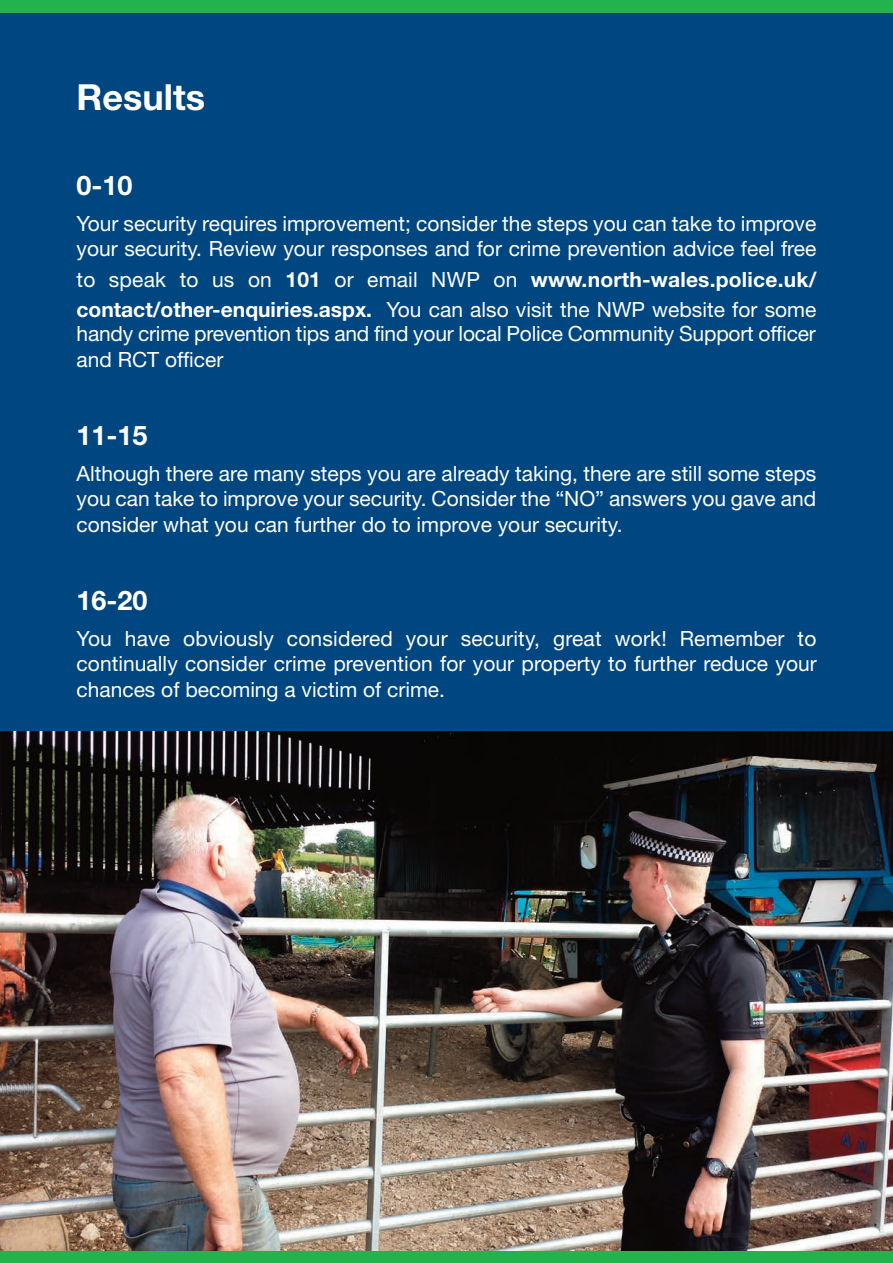
<style>
.page{position:relative;width:893px;height:1263px;background:#fff}
.page>*{position:absolute;margin:0;border:0;box-sizing:border-box;transform-origin:0 0}
.t1{font:700 36px "Helvetica Neue";color:#fff}
.t2{font:700 27px "Helvetica Neue";color:#fff}
.t3{font:21px/25.2px "Helvetica Neue";color:#fff}
.s1{font-weight:700}
</style>
<div class="page">
<img style="left:0;top:731px;width:893px;height:520px">
<div style="left:0;top:0;width:893px;height:731px;background:#004680"></div>
<div style="left:0;top:0;width:893px;height:13px;background:#23b24b"></div>
<div style="left:0;top:1251px;width:893px;height:12px;background:#23b24b"></div>
<h1 class="t1" style="left:77px;top:65px;width:130px">Results</h1>
<p class="t2" style="left:77px;top:161px;width:58px">0-10</p>
<p class="t3" style="left:77px;top:213px;width:741px">Your security requires improvement; consider the steps you can take to improve your security. Review your responses and for crime prevention advice feel free</p>
<p class="t3" style="left:77px;top:266px;width:741px;line-height:30px">to speak to us on <span class="s1">101</span> or email NWP on <span class="s1">www.north-wales.police.uk/ contact/other-enquiries.aspx.</span> You can also visit the NWP website for some</p>
<p class="t3" style="left:77px;top:323px;width:741px">handy crime prevention tips and find your local Police Community Support officer and RCT officer</p>
<p class="t2" style="left:77px;top:411px;width:73px">11-15</p>
<p class="t3" style="left:77px;top:463px;width:741px;text-align:justify">Although there are many steps you are already taking, there are still some steps you can take to improve your security. Consider the “NO” answers you gave and consider what you can further do to improve your security.</p>
<p class="t2" style="left:77px;top:576px;width:73px">16-20</p>
<p class="t3" style="left:77px;top:628px;width:742px;text-align:justify">You have obviously considered your security, great work! Remember to continually consider crime prevention for your property to further reduce your chances of becoming a victim of crime.</p>
</div>
